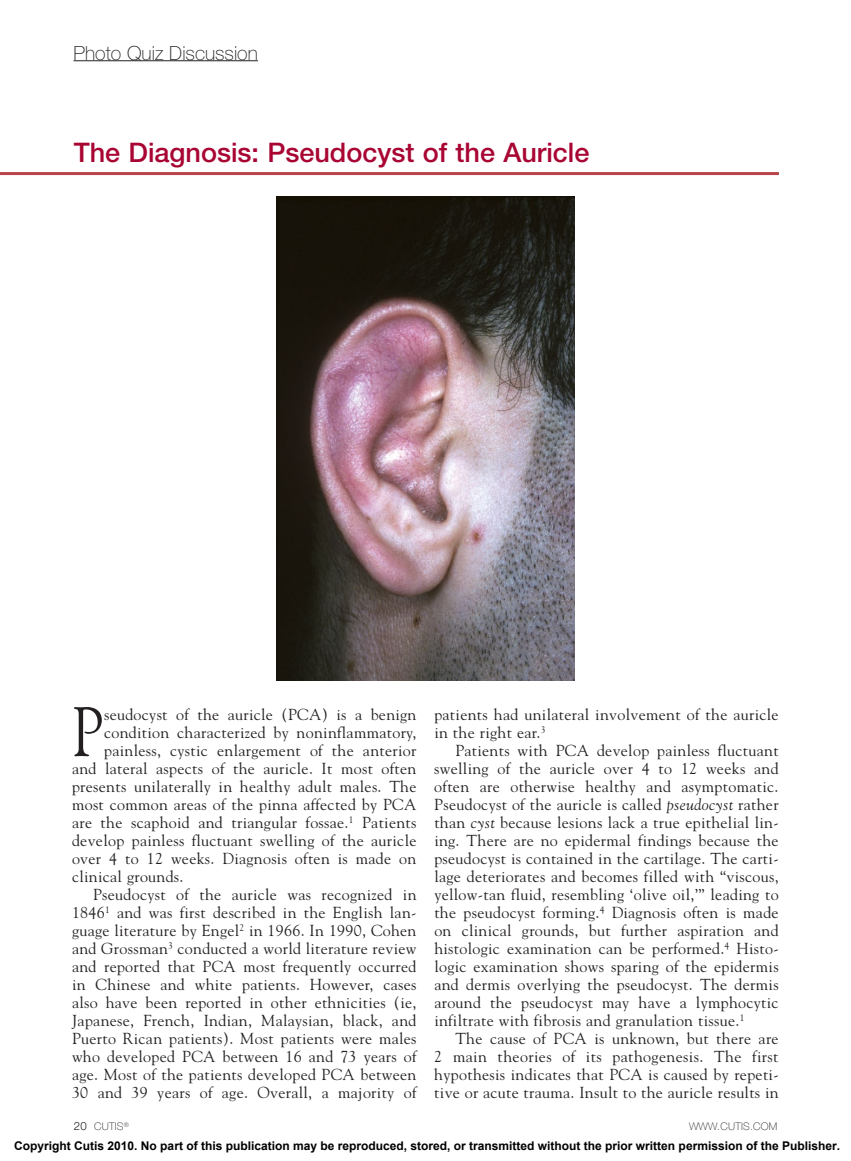
<style>
.page{position:relative;width:851px;height:1161px;background:#fff}
.page>*{position:absolute;margin:0;border:0;box-sizing:border-box;transform-origin:0 0}
.icap{font:69.6px "Goudy Std";color:#231f20;scale:.8 1}
.title-bk_rvw{font:500 27px "Helvetica Neue LT Std";color:#a90533}
.Ldpt_hd{font:100 19.5px "Helvetica Neue LT Std";color:#231f20}
.bdy2{font:15.9px/18px "Goudy Std";letter-spacing:.02em;color:#231f20;text-align:justify}
.icap-2{font:15.9px "Goudy Std";letter-spacing:.02em;color:#231f20}
.t1{font:700 12px "Arial";color:#000}
.lftr{font:100 10.5px "Helvetica Neue LT Std";letter-spacing:.025em;color:#231f20}
.s1{font-style:italic}
.s2{font-weight:300;font-size:11.4px}
</style>
<div class="page">
<hr style="left:74px;top:61px;width:184px;height:1px;background:#231f20">
<hr style="left:0;top:172px;width:778px;height:3px;background:#b9444c">
<img style="left:276px;top:196px;width:298px;height:485px">
<p class="Ldpt_hd" style="left:74px;top:42px;width:186px">Photo Quiz Discussion</p>
<p class="title-bk_rvw" style="left:74px;top:136px;width:517px">The Diagnosis: Pseudocyst of the Auricle</p>
<p class="icap" style="left:72px;top:689px;width:40px">P</p>
<p class="icap-2" style="left:104px;top:705px;width:314px">seudocyst of the auricle (PCA) is a benign</p>
<p class="icap-2" style="left:104px;top:723px;width:314px">condition characterized by noninflammatory,</p>
<p class="icap-2" style="left:104px;top:741px;width:314px">painless, cystic enlargement of the anterior</p>
<p class="icap-2" style="left:72px;top:759px;width:346px">and lateral aspects of the auricle. It most often</p>
<p class="icap-2" style="left:72px;top:777px;width:346px">presents unilaterally in healthy adult males. The</p>
<p class="icap-2" style="left:72px;top:795px;width:346px">most common areas of the pinna affected by PCA</p>
<p class="icap-2" style="left:72px;top:813px;width:346px">are the scaphoid and triangular fossae.<sup>1</sup> Patients</p>
<p class="icap-2" style="left:72px;top:831px;width:346px">develop painless fluctuant swelling of the auricle</p>
<p class="icap-2" style="left:72px;top:849px;width:346px">over 4 to 12 weeks. Diagnosis often is made on</p>
<p class="icap-2" style="left:72px;top:867px;width:113px">clinical grounds.</p>
<p class="bdy2" style="left:72px;top:885px;width:346px;text-indent:21px">Pseudocyst of the auricle was recognized in 1846<sup>1</sup> and was first described in the English lan&shy;guage literature by Engel<sup>2</sup> in 1966. In 1990, Cohen and Grossman<sup>3</sup> conducted a world literature review and reported that PCA most frequently occurred in Chinese and white patients. However, cases also have been reported in other ethnicities (ie, Japanese, French, Indian, Malaysian, black, and Puerto Rican patients). Most patients were males who developed PCA between 16 and 73 years of age. Most of the patients developed PCA between 30 and 39 years of age. Overall, a majority of</p>
<p class="bdy2" style="left:434px;top:705px;width:346px">patients had unilateral involvement of the auricle in the right ear.<sup>3</sup></p>
<p class="bdy2" style="left:434px;top:741px;width:346px;text-indent:21px">Patients with PCA develop painless fluctuant swelling of the auricle over 4 to 12 weeks and often are otherwise healthy and asymptomatic.<br>Pseudocyst of the auricle is called <span class="s1">pseudocyst</span> rather than <span class="s1">cyst</span> because lesions lack a true epithelial lin&shy;ing. There are no epidermal findings because the pseudocyst is contained in the cartilage. The carti&shy;lage deteriorates and becomes filled with “viscous, yellow-tan fluid, resembling ‘olive oil,’” leading to the pseudocyst forming.<sup>4</sup> Diagnosis often is made on clinical grounds, but further aspiration and histologic examination can be performed.<sup>4</sup> Histo&shy;logic examination shows sparing of the epidermis and dermis overlying the pseudocyst. The dermis around the pseudocyst may have a lymphocytic infiltrate with fibrosis and granulation tissue.<sup>1</sup></p>
<p class="bdy2" style="left:434px;top:1029px;width:346px;text-indent:21px">The cause of PCA is unknown, but there are 2 main theories of its pathogenesis. The first hypothesis indicates that PCA is caused by repeti&shy;tive or acute trauma. Insult to the auricle results in</p>
<p class="lftr" style="left:74px;top:1121px;width:56px"><span class="s2">20</span> CUTIS<sup>®</sup></p>
<p class="lftr" style="left:689px;top:1120px;width:90px">WWW.CUTIS.COM</p>
<p class="t1" style="left:14px;top:1139px;width:827px">Copyright Cutis 2010. No part of this publication may be reproduced, stored, or transmitted without the prior written permission of the Publisher.</p>
</div>
